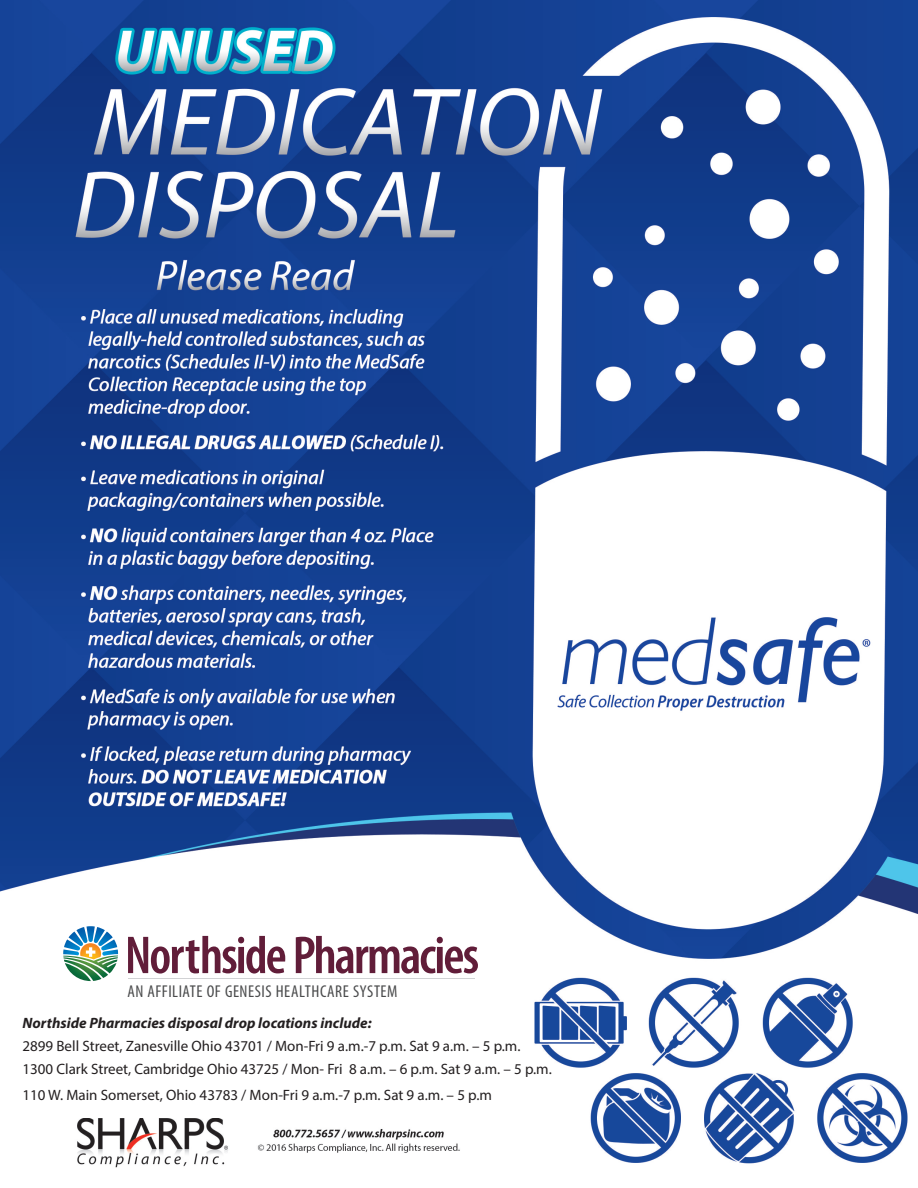
<style>
.page{position:relative;width:918px;height:1188px;background:#fff}
.page>*{position:absolute;margin:0;border:0;box-sizing:border-box;transform-origin:0 0}
.t1{font:600 condensed 53.7px "Myriad Pro";letter-spacing:-.035em;color:#611d39}
.t2{font:condensed 17.25px "Myriad Pro";letter-spacing:.03em;color:#4b4c4d}
.t3{font:15px "Myriad Pro";color:#231f20}
.t4{font:italic 700 15px "Myriad Pro";color:#231f20}
</style>
<div class="page">
<img style="left:0;top:0;width:918px;height:1168px">
<div style="left:39px;top:953px;width:469px;height:165px;background:#fff"></div>
<hr style="left:128px;top:979px;width:347px;height:1px;background:#d1d2d4">
<svg style="left:63px;top:926px;width:55px;height:55px"></svg>
<p class="t1" style="left:125px;top:922px;width:356px">Northside Pharmacies</p>
<p class="t2" style="left:128px;top:981px;width:272px">AN AFFILIATE OF GENESIS HEALTHCARE SYSTEM</p>
<p class="t4" style="left:22px;top:1013px;width:351px">Northside Pharmacies disposal drop locations include:</p>
<p class="t3" style="left:22px;top:1037px;width:500px">2899 Bell Street, Zanesville Ohio 43701 / Mon-Fri 9 a.m.-7 p.m. Sat 9 a.m. – 5 p.m.</p>
<p class="t3" style="left:22px;top:1060px;width:531px">1300 Clark Street, Cambridge Ohio 43725 / Mon- Fri 8 a.m. – 6 p.m. Sat 9 a.m. – 5 p.m.</p>
<p class="t3" style="left:22px;top:1085px;width:471px">110 W. Main Somerset, Ohio 43783 / Mon-Fri 9 a.m.-7 p.m. Sat 9 a.m. – 5 p.m</p>
</div>
